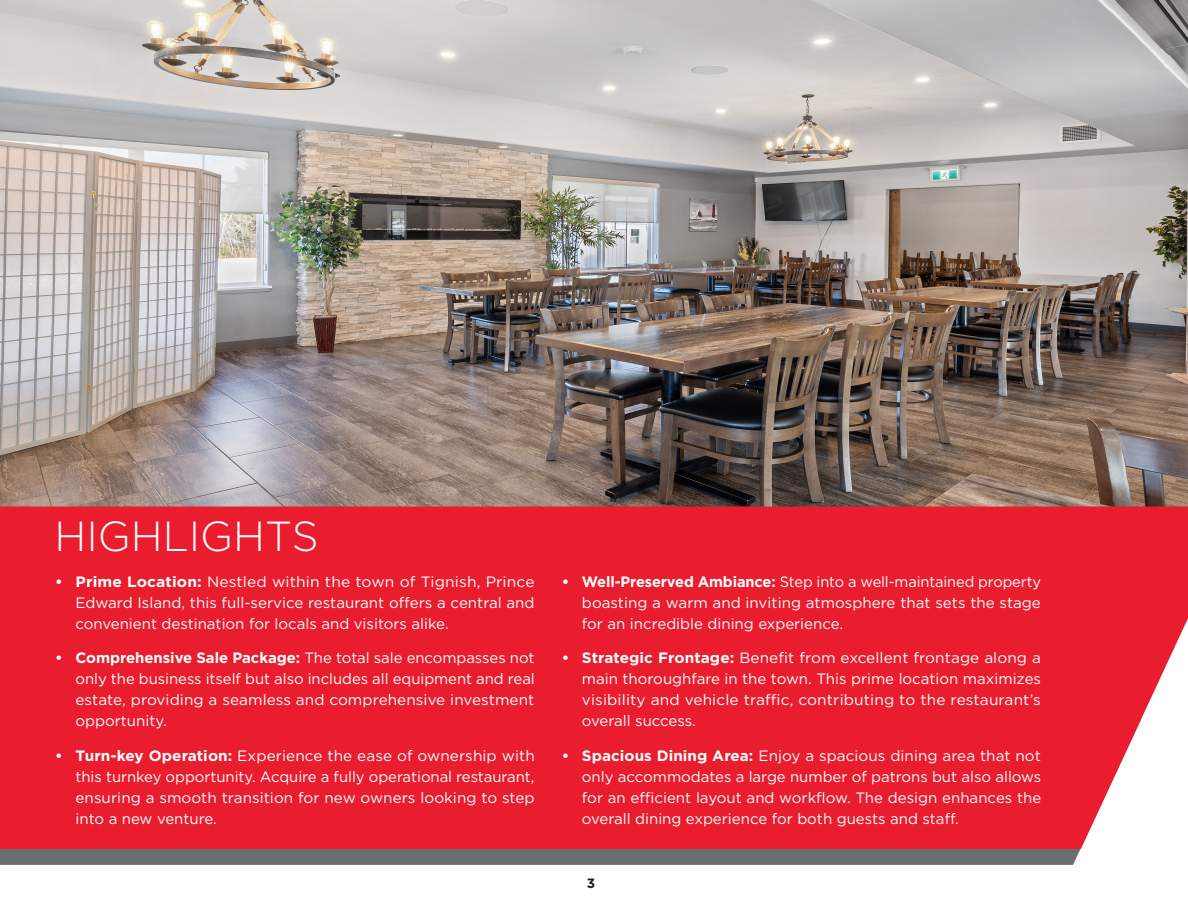
<style>
.page{position:relative;width:1188px;height:918px;background:#fff}
.page>*{position:absolute;margin:0;border:0;box-sizing:border-box;transform-origin:0 0}
.Paragraph_Headline{font:300 42px "Gotham";color:#fff}
.t1{font:15px/21px "Gotham";color:#fff;text-align:justify}
.t2{font:15px/21px "Gotham";color:#fff;text-align:justify;scale:1.04 1}
.t3{font:700 13.5px "Gotham";color:#231f20}
.s1{font-weight:700}
</style>
<div class="page">
<img style="left:0;top:0;width:1188px;height:507px">
<div style="left:0;top:849px;width:1081px;height:16px;background:#6c6d70"></div>
<div style="left:0;top:507px;width:1188px;height:342px;background:#e91d2d"></div>
<p class="Paragraph_Headline" style="left:55px;top:509px;width:266px">HIGHLIGHTS</p>
<p class="t2" style="left:76px;top:571px;width:443px;text-indent:-20px"><span class="s1">• Prime Location:</span> Nestled within the town of Tignish, Prince Edward Island, this full-service restaurant offers a central and convenient destination for locals and visitors alike.</p>
<p class="t1" style="left:76px;top:647px;width:461px;text-indent:-20px"><span class="s1">• Comprehensive Sale Package:</span> The total sale encompasses not only the business itself but also includes all equipment and real estate, providing a seamless and comprehensive investment opportunity.</p>
<p class="t1" style="left:76px;top:745px;width:461px;text-indent:-20px"><span class="s1">• Turn-key Operation:</span> Experience the ease of ownership with this turnkey opportunity. Acquire a fully operational restaurant, ensuring a smooth transition for new owners looking to step into a new venture.</p>
<p class="t1" style="left:582px;top:571px;width:461px;text-indent:-20px"><span class="s1">• Well-Preserved Ambiance:</span> Step into a well-maintained property boasting a warm and inviting atmosphere that sets the stage for an incredible dining experience.</p>
<p class="t1" style="left:582px;top:647px;width:461px;text-indent:-20px"><span class="s1">• Strategic Frontage:</span> Benefit from excellent frontage along a main thoroughfare in the town. This prime location maximizes visibility and vehicle traffic, contributing to the restaurant’s overall success.</p>
<p class="t1" style="left:582px;top:745px;width:461px;text-indent:-20px"><span class="s1">• Spacious Dining Area:</span> Enjoy a spacious dining area that not only accommodates a large number of patrons but also allows for an efficient layout and workflow. The design enhances the overall dining experience for both guests and staff.</p>
<p class="t3" style="left:587px;top:874px;width:10px">3</p>
</div>
